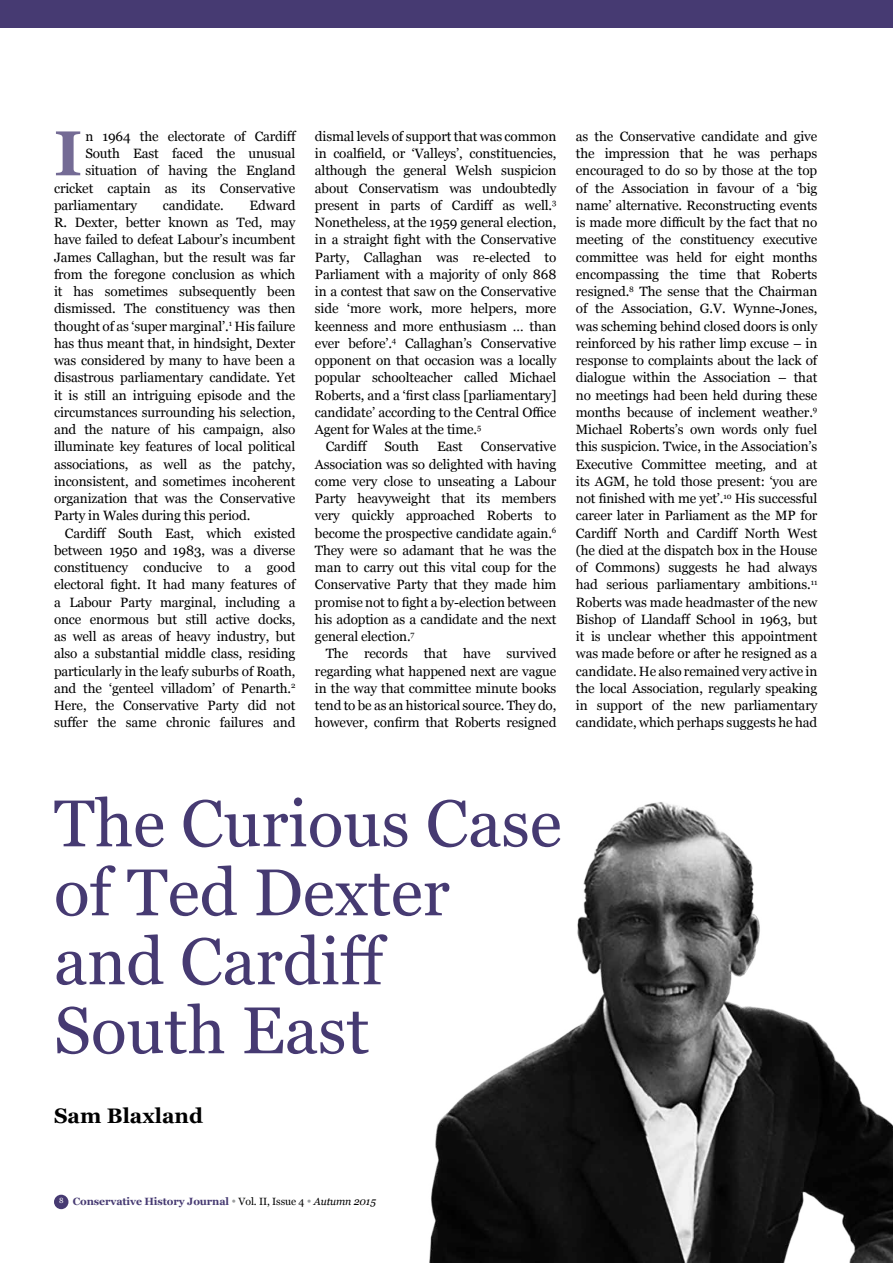
<style>
.page{position:relative;width:893px;height:1263px;background:#fff}
.page>*{position:absolute;margin:0;border:0;box-sizing:border-box;transform-origin:0 0}
.t1{font:66px/69px "Georgia";color:#463a72}
.t2{font:700 63.3px "Georgia";color:#746b95}
.t3{font:700 21px "Georgia";color:#000}
.t4{font:13.5px/17.2px "Georgia";letter-spacing:-.01em;color:#000;text-align:justify}
.t5{font:700 10.5px "Georgia";letter-spacing:-.01em;color:#463a72}
.s1{font-weight:400;font-size:7.5px;color:#fff}
.s2{color:#9c9e9f}
.s3{font-weight:400;color:#000}
.s4{font-weight:400;font-style:italic;color:#000}
</style>
<div class="page">
<div style="left:54px;top:1195px;width:14px;height:14px;background:#463a72;border-radius:50%"></div>
<div style="left:0;top:0;width:893px;height:27px;background:#463a72"></div>
<img style="left:429px;top:802px;width:464px;height:460px">
<h2 class="t2" style="left:54px;top:113px;width:30px">I</h2>
<p class="t4" style="left:85px;top:127px;width:213px">n 1964 the electorate of Cardiff</p>
<p class="t4" style="left:85px;top:144px;width:212px">South East faced the unusual</p>
<p class="t4" style="left:85px;top:161px;width:212px">situation of having the England</p>
<p class="t4" style="left:54px;top:179px;width:243px">cricket captain as its Conservative</p>
<p class="t4" style="left:54px;top:196px;width:85px">parliamentary</p>
<p class="t4" style="left:163px;top:196px;width:62px">candidate.</p>
<p class="t4" style="left:54px;top:196px;width:243px;text-indent:196px">Edward R. Dexter, better known as Ted, may have failed to defeat Labour’s incumbent James Callaghan, but the result was far from the foregone conclusion as which it has sometimes subsequently been dismissed. The constituency was then thought of as ‘super marginal’.<sup>1</sup> His failure has thus meant that, in hindsight, Dexter was considered by many to have been a disastrous parliamentary candidate. Yet it is still an intriguing episode and the circumstances surrounding his selection, and the nature of his campaign, also illuminate key features of local political associations, as well as the patchy, inconsistent, and sometimes incoherent organization that was the Conservative Party in Wales during this period.</p>
<p class="t4" style="left:54px;top:524px;width:243px;text-indent:11px">Cardiff South East, which existed between 1950 and 1983, was a diverse constituency conducive to a good electoral fight. It had many features of a Labour Party marginal, including a once enormous but still active docks, as well as areas of heavy industry, but also a substantial middle class, residing particularly in the leafy suburbs of Roath, and the ‘genteel villadom’ of Penarth.<sup>2<br></sup>Here, the Conservative Party did not suffer the same chronic failures and</p>
<p class="t4" style="left:315px;top:127px;width:243px">dismal levels of support that was common</p>
<p class="t4" style="left:315px;top:144px;width:243px">in coalfield, or ‘Valleys’, constituencies,</p>
<p class="t4" style="left:315px;top:161px;width:243px">although the general Welsh suspicion</p>
<p class="t4" style="left:315px;top:179px;width:243px">about Conservatism was undoubtedly</p>
<p class="t4" style="left:315px;top:196px;width:243px">present in parts of Cardiff as well.<sup>3</sup></p>
<p class="t4" style="left:315px;top:213px;width:243px">Nonetheless, at the 1959 general election,</p>
<p class="t4" style="left:315px;top:230px;width:243px">in a straight fight with the Conservative</p>
<p class="t4" style="left:315px;top:248px;width:243px">Party, Callaghan was re-elected to</p>
<p class="t4" style="left:315px;top:265px;width:243px">Parliament with a majority of only 868</p>
<p class="t4" style="left:315px;top:282px;width:243px">in a contest that saw on the Conservative</p>
<p class="t4" style="left:315px;top:299px;width:243px">side ‘more work, more helpers, more</p>
<p class="t4" style="left:315px;top:317px;width:243px">keenness and more enthusiasm … than</p>
<p class="t4" style="left:315px;top:334px;width:243px">ever before’.<sup>4</sup> Callaghan’s Conservative</p>
<p class="t4" style="left:315px;top:351px;width:243px">opponent on that occasion was a locally</p>
<p class="t4" style="left:315px;top:368px;width:243px">popular schoolteacher called Michael</p>
<p class="t4" style="left:315px;top:386px;width:243px">Roberts, and a ‘first class [parliamentary]</p>
<p class="t4" style="left:315px;top:403px;width:243px">candidate’ according to the Central Office</p>
<p class="t4" style="left:315px;top:420px;width:168px">Agent for Wales at the time.<sup>5</sup></p>
<p class="t4" style="left:326px;top:437px;width:43px">Cardiff</p>
<p class="t4" style="left:384px;top:437px;width:36px">South</p>
<p class="t4" style="left:437px;top:437px;width:27px">East</p>
<p class="t4" style="left:315px;top:437px;width:243px;text-indent:166px">Conservative Association was so delighted with having come very close to unseating a Labour Party heavyweight that its members very quickly approached Roberts to become the prospective candidate again.<sup>6<br></sup>They were so adamant that he was the man to carry out this vital coup for the Conservative Party that they made him promise not to fight a by-election between his adoption as a candidate and the next general election.<sup>7</sup></p>
<p class="t4" style="left:315px;top:644px;width:243px;text-indent:11px">The records that have survived regarding what happened next are vague in the way that committee minute books tend to be as an historical source. They do, however, confirm that Roberts resigned</p>
<p class="t4" style="left:576px;top:127px;width:243px">as the Conservative candidate and give the impression that he was perhaps encouraged to do so by those at the top of the Association in favour of a ‘big name’ alternative. Reconstructing events is made more difficult by the fact that no meeting of the constituency executive committee was held for eight months encompassing the time that Roberts resigned.<sup>8</sup> The sense that the Chairman of the Association, G.V. Wynne-Jones, was scheming behind closed doors is only reinforced by his rather limp excuse – in response to complaints about the lack of dialogue within the Association – that no meetings had been held during these months because of inclement weather.<sup>9<br></sup>Michael Roberts’s own words only fuel this suspicion. Twice, in the Association’s Executive Committee meeting, and at its AGM, he told those present: ‘you are not finished with me yet’.<sup>10</sup> His successful career later in Parliament as the MP for Cardiff North and Cardiff North West (he died at the dispatch box in the House of Commons) suggests he had always had serious parliamentary ambitions.<sup>11<br></sup>Roberts was made headmaster of the new Bishop of Llandaff School in 1963, but it is unclear whether this appointment was made before or after he resigned as a candidate. He also remained very active in the local Association, regularly speaking in support of the new parliamentary candidate, which perhaps suggests he had</p>
<h1 class="t1" style="left:54px;top:786px;width:509px">The Curious Case of Ted Dexter and Cardiff<br>South East</h1>
<h3 class="t3" style="left:54px;top:1102px;width:150px">Sam Blaxland</h3>
<p class="t5" style="left:59px;top:1194px;width:318px"><span class="s1">8</span> Conservative History Journal <span class="s2">•</span> <span class="s3">Vol. II, Issue 4</span> <span class="s2">•</span> <span class="s4">Autumn 2015</span></p>
</div>
